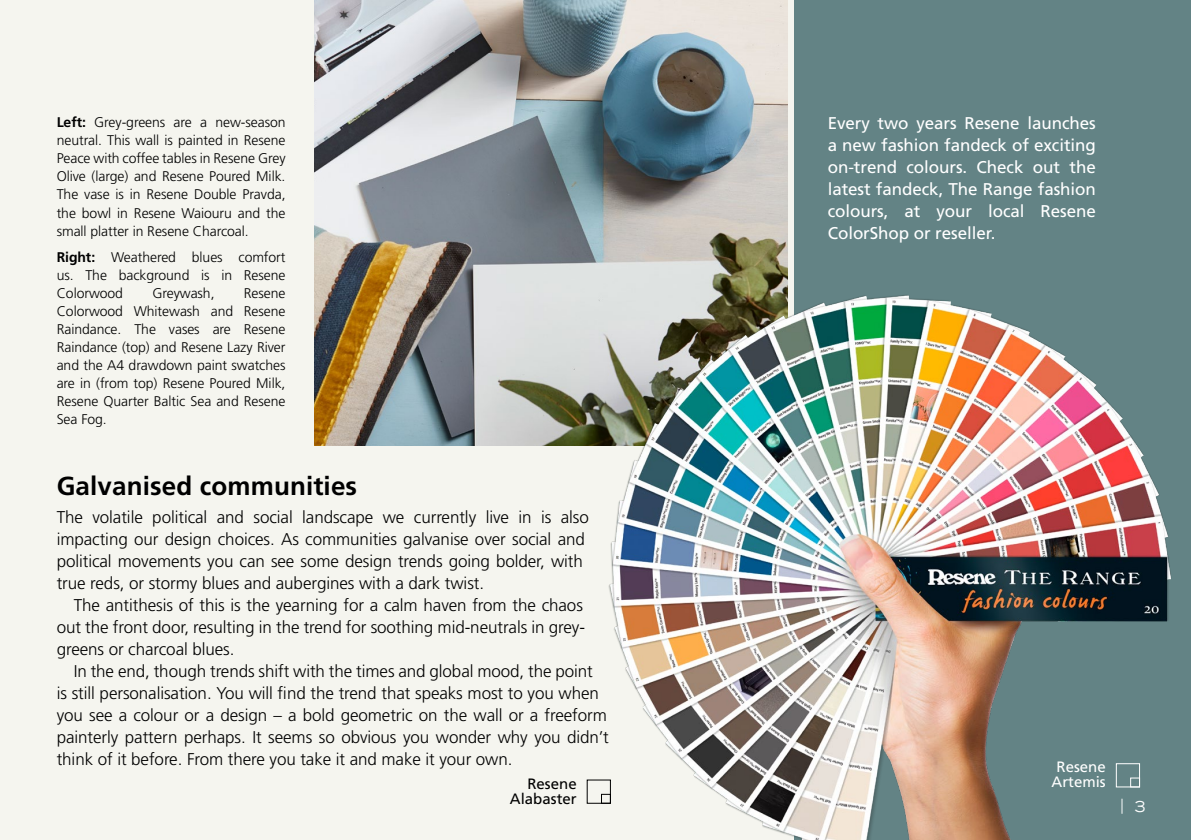
<style>
.page{position:relative;width:1191px;height:840px;background:#fff}
.page>*{position:absolute;margin:0;border:0;box-sizing:border-box;transform-origin:0 0}
.t1{font:700 26px "Frutiger";letter-spacing:.005em;color:#000}
.t2{font:300 17px/22px "Frutiger";letter-spacing:-.005em;color:#000}
.t3{font:17px/22px "Frutiger";letter-spacing:-.005em;color:#fff;text-align:justify}
.t4{font:15px "Frutiger";color:#000}
.t5{font:15px "Frutiger";color:#fff}
.t6{font:expanded 15px "Trade Gothic LH";color:#fff}
.t7{font:300 14px/18px "Frutiger";letter-spacing:-.005em;color:#000;text-align:justify}
.s1{font-weight:700}
</style>
<div class="page">
<div style="left:0;top:0;width:795px;height:839px;background:#f5f5ef"></div>
<img style="left:315px;top:0;width:472px;height:445px">
<div style="left:795px;top:0;width:396px;height:839px;background:#638385"></div>
<img style="left:597px;top:286px;width:574px;height:553px">
<div style="left:1116px;top:763px;width:23px;height:23px;border:1px solid #fff"></div>
<div style="left:1130px;top:777px;width:9px;height:9px;border:1px solid #fff"></div>
<div style="left:601px;top:793px;width:9px;height:10px;border:1px solid #000"></div>
<p class="t7" style="left:57px;top:113px;width:230px"><span class="s1">Left:</span> Grey-greens are a new-season neutral. This wall is painted in Resene Peace with coffee tables in Resene Grey Olive (large) and Resene Poured Milk.<br>The vase is in Resene Double Pravda, the bowl in Resene Waiouru and the small platter in Resene Charcoal.</p>
<p class="t7" style="left:57px;top:248px;width:230px"><span class="s1">Right:</span> Weathered blues comfort us. The background is in Resene Colorwood</p>
<p class="t7" style="left:152px;top:284px;width:64px">Greywash,</p>
<p class="t7" style="left:57px;top:284px;width:230px;text-indent:187px">Resene Colorwood Whitewash and Resene Raindance. The vases are Resene Raindance (top) and Resene Lazy River and the A4 drawdown paint swatches are in (from top) Resene Poured Milk, Resene Quarter Baltic Sea and Resene Sea Fog.</p>
<p class="t3" style="left:827px;top:112px;width:270px">Every two years Resene launches a new fashion fandeck of exciting on-trend colours. Check out the latest fandeck, The Range fashion colours, at your local Resene ColorShop or reseller.</p>
<h1 class="t1" style="left:57px;top:470px;width:302px">Galvanised communities</h1>
<p class="t2" style="left:57px;top:505px;width:534px">The volatile political and social landscape we currently live in is also impacting our design choices. As communities galvanise over social and political movements you can see some design trends going bolder, with true reds, or stormy blues and aubergines with a dark twist.</p>
<p class="t2" style="left:57px;top:593px;width:530px;text-align:justify;text-indent:17px">The antithesis of this is the yearning for a calm haven from the chaos out the front door, resulting in the trend for soothing mid-neutrals in grey&shy;greens or charcoal blues.</p>
<p class="t2" style="left:57px;top:659px;width:554px;text-indent:17px">In the end, though trends shift with the times and global mood, the point<br>is still personalisation. You will find the trend that speaks most to you when you see a colour or a design – a bold geometric on the wall or a freeform painterly pattern perhaps. It seems so obvious you wonder why you didn’t think of it before. From there you take it and make it your own.</p>
<p class="t5" style="left:1056px;top:757px;width:51px">Resene</p>
<p class="t4" style="left:527px;top:774px;width:51px">Resene</p>
<p class="t5" style="left:1051px;top:772px;width:56px">Artemis</p>
<p class="t4" style="left:510px;top:789px;width:68px">Alabaster</p>
<p class="t6" style="left:1120px;top:795px;width:26px">| 3</p>
</div>
